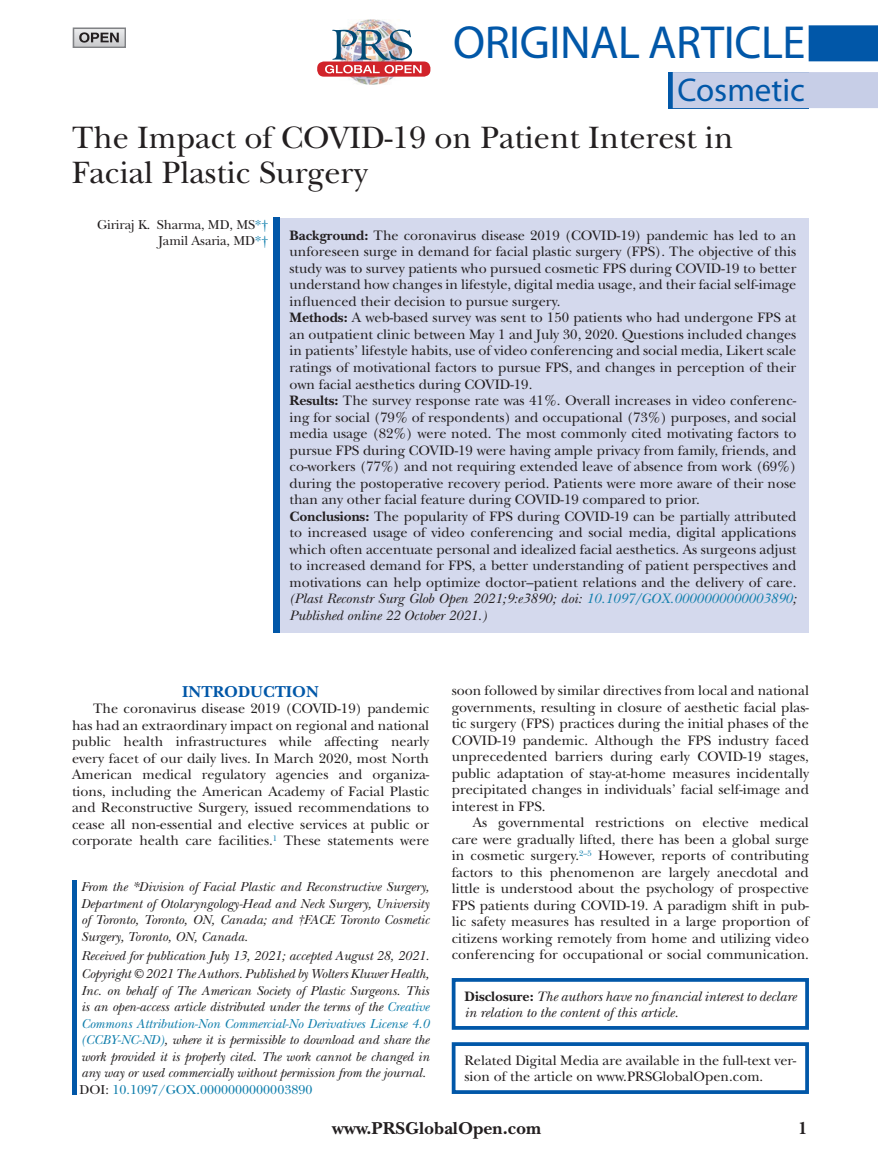
<style>
.page{position:relative;width:878px;height:1175px;background:#fff}
.page>*{position:absolute;margin:0;border:0;box-sizing:border-box;transform-origin:0 0}
.t1{font:46.5px "Myriad Pro";letter-spacing:-.01em;color:#0157a8}
.t2{font:33px "Myriad Pro";color:#0157a8}
.t3{font:32.25px/34.5px "New Baskerville Std";color:#231f20}
.t4{font:700 18px "New Baskerville Std";color:#231f20}
.t5{font:700 16.5px "New Baskerville Std";color:#0157a8}
.t6{font:14.25px/16.5px "New Baskerville Std";color:#231f20;text-align:justify}
.t7{font:italic 14.25px/16.5px "New Baskerville Std";color:#231f20}
.t8{font:italic 13.5px/16.5px "New Baskerville Std";letter-spacing:-.005em;color:#231f20}
.t9{font:13.5px/16.5px "New Baskerville Std";letter-spacing:-.01em;color:#231f20;text-align:right}
.s1{color:#0f7eac}
.s2{font-weight:700}
.s3{font-style:italic}
.s4{font-style:italic;color:#0f7eac}
.s5{font-style:normal}
.s6{font-style:normal;color:#0f7eac}
.s7{font-weight:700;font-style:normal}
</style>
<div class="page">
<div style="left:73px;top:28px;width:52px;height:20px;border:2px solid #808285"></div>
<svg style="left:79px;top:32px;width:40px;height:11px"></svg>
<div style="left:452px;top:1042px;width:356px;height:52px;border:4px solid #0157a8"></div>
<div style="left:452px;top:978px;width:356px;height:51px;border:4px solid #0157a8"></div>
<div style="left:668px;top:72px;width:141px;height:36px;background:#0157a8"></div>
<div style="left:672px;top:72px;width:206px;height:36px;background:#c7cee7"></div>
<hr style="left:72px;top:880px;width:4px;height:66px;background:#0157a8">
<hr style="left:72px;top:946px;width:4px;height:19px;background:#0157a8">
<hr style="left:72px;top:965px;width:4px;height:118px;background:#0157a8">
<hr style="left:72px;top:1081px;width:4px;height:13px;background:#0157a8">
<div style="left:274px;top:126px;width:534px;height:506px;background:#d4d9ed"></div>
<div style="left:274px;top:206px;width:534px;height:11px;background:#fff"></div>
<div style="left:274px;top:217px;width:6px;height:93px;background:#0157a8"></div>
<div style="left:274px;top:300px;width:6px;height:93px;background:#0157a8"></div>
<div style="left:274px;top:382px;width:6px;height:126px;background:#0157a8"></div>
<div style="left:274px;top:498px;width:6px;height:134px;background:#0157a8"></div>
<div style="left:72px;top:126px;width:736px;height:82px;background:#fff"></div>
<div style="left:808px;top:25px;width:70px;height:36px;background:#0157a8"></div>
<img style="left:348px;top:20px;width:48px;height:64px">
<svg style="left:317px;top:61px;width:113px;height:16px"></svg>
<img style="left:325px;top:29px;width:96px;height:44px">
<h1 class="t1" style="left:453px;top:14px;width:354px">ORIGINAL ARTICLE</h1>
<h2 class="t2" style="left:677px;top:69px;width:129px">COSMETIC</h2>
<h3 class="t3" style="left:72px;top:121px;width:662px">The Impact of COVID-19 on Patient Interest in<br>Facial Plastic Surgery</h3>
<p class="t9" style="left:97px;top:216px;width:173px">Giriraj K. Sharma, MD, MS<span class="s1">*†<br></span>Jamil Asaria, MD<span class="s1">*†</span></p>
<p class="t6" style="left:289px;top:227px;width:508px;text-align:left"><span class="s2">Background:</span> The coronavirus disease 2019 (COVID-19) pandemic has led to an unforeseen surge in demand for facial plastic surgery (FPS). The objective of this study was to survey patients who pursued cosmetic FPS during COVID-19 to better understand how changes in lifestyle, digital media usage, and their facial self-image influenced their decision to pursue surgery.<br><span class="s2">Methods:</span> A web-based survey was sent to 150 patients who had undergone FPS at an outpatient clinic between May 1 and July 30, 2020. Questions included changes in patients’ lifestyle habits, use of video conferencing and social media, Likert scale ratings of motivational factors to pursue FPS, and changes in perception of their own facial aesthetics during COVID-19.<br><span class="s2">Results:</span> The survey response rate was 41%. Overall increases in video conferenc&shy;ing for social (79% of respondents) and occupational (73%) purposes, and social media usage (82%) were noted. The most commonly cited motivating factors to pursue FPS during COVID-19 were having ample privacy from family, friends, and co-workers (77%) and not requiring extended leave of absence from work (69%) during the postoperative recovery period. Patients were more aware of their nose than any other facial feature during COVID-19 compared to prior.<br><span class="s2">Conclusions:</span> The popularity of FPS during COVID-19 can be partially attributed to increased usage of video conferencing and social media, digital applications which often accentuate personal and idealized facial aesthetics. As surgeons adjust to increased demand for FPS, a better understanding of patient perspectives and motivations can help optimize doctor–patient relations and the delivery of care. <span class="s3">(Plast Reconstr Surg Glob Open 2021;9:e3890; doi:</span> <span class="s4">10.1097/GOX.0000000000003890</span><span class="s3">; Published online 22 October 2021.)</span></p>
<p class="t5" style="left:182px;top:682px;width:138px">INTRODUCTION</p>
<p class="t6" style="left:72px;top:700px;width:359px;text-indent:21px">The coronavirus disease 2019 (COVID-19) pandemic has had an extraordinary impact on regional and national public health infrastructures while affecting nearly every facet of our daily lives. In March 2020, most North American medical regulatory agencies and organiza&shy;tions, including the American Academy of Facial Plastic and Reconstructive Surgery, issued recommendations to cease all non-essential and elective services at public or corporate health care facilities.<sup>1</sup> These statements were</p>
<p class="t8" style="left:81px;top:878px;width:350px;text-align:justify">From the *Division of Facial Plastic and Reconstructive Surgery, Department of Otolaryngology-Head and Neck Surgery, University of Toronto, Toronto, ON, Canada; and †FACE Toronto Cosmetic Surgery, Toronto, ON, Canada.</p>
<p class="t8" style="left:81px;top:946px;width:350px;line-height:18.8px">Received for publication July 13, 2021; accepted August 28, 2021.<br>Copyright © 2021 The Authors. Published by Wolters Kluwer Health,</p>
<p class="t8" style="left:80px;top:982px;width:351px">Inc. on behalf of The American Society of Plastic Surgeons. This is an open-access article distributed under the terms of the <span class="s1">Creative Commons Attribution-Non Commercial-No Derivatives License 4.0 (CCBY-NC-ND)</span>, where it is permissible to download and share the work provided it is properly cited. The work cannot be changed in any way or used commercially without permission from the journal.<br><span class="s5">DOI:</span> <span class="s6">10.1097/GOX.0000000000003890</span></p>
<p class="t6" style="left:452px;top:682px;width:359px">soon followed by similar directives from local and national governments, resulting in closure of aesthetic facial plas&shy;tic surgery (FPS) practices during the initial phases of the COVID-19 pandemic. Although the FPS industry faced unprecedented barriers during early COVID-19 stages, public adaptation of stay-at-home measures incidentally precipitated changes in individuals’ facial self-image and interest in FPS.</p>
<p class="t6" style="left:452px;top:814px;width:359px;text-indent:21px">As governmental restrictions on elective medical care were gradually lifted, there has been a global surge in cosmetic surgery.<sup>2–5</sup> However, reports of contributing factors to this phenomenon are largely anecdotal and little is understood about the psychology of prospective FPS patients during COVID-19. A paradigm shift in pub&shy;lic safety measures has resulted in a large proportion of citizens working remotely from home and utilizing video conferencing for occupational or social communication.</p>
<p class="t7" style="left:464px;top:987px;width:333px"><span class="s7">Disclosure:</span> The authors have no financial interest to declare in relation to the content of this article.</p>
<p class="t6" style="left:464px;top:1051px;width:333px">Related Digital Media are available in the full-text ver&shy;sion of the article on www.PRSGlobalOpen.com.</p>
<p class="t4" style="left:332px;top:1118px;width:210px">www.PRSGlobalOpen.com</p>
<p class="t4" style="left:798px;top:1118px;width:11px">1</p>
</div>
